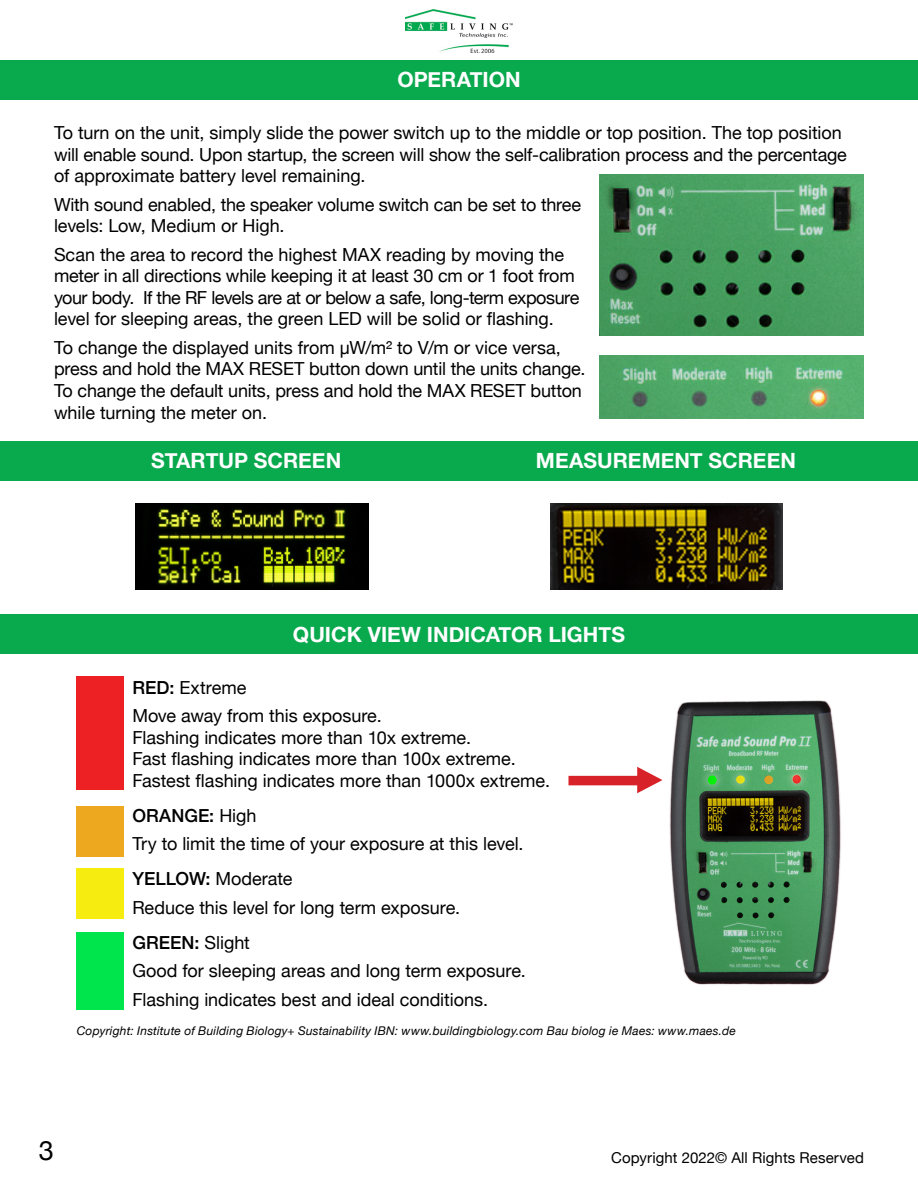
<style>
.page{position:relative;width:918px;height:1188px;background:#fff}
.page>*{position:absolute;margin:0;border:0;box-sizing:border-box;transform-origin:0 0}
.t1{font:27px "Helvetica Neue";color:#000}
.t2{font:700 21px "Helvetica Neue";color:#fff}
.t3{font:18px/21.6px "Helvetica Neue";letter-spacing:-.005em;color:#000}
.t4{font:500 18px "Helvetica Neue";letter-spacing:.005em;color:#000}
.t5{font:15px "Helvetica Neue";letter-spacing:.005em;color:#000}
.t6{font:italic 12px "Helvetica Neue";letter-spacing:.015em;color:#000}
.s1{font-weight:500}
.s2{font-weight:400}
</style>
<div class="page">
<img style="left:405px;top:10px;width:108px;height:42px">
<div style="left:0;top:60px;width:918px;height:40px;background:#09a94e"></div>
<img style="left:599px;top:174px;width:265px;height:162px">
<img style="left:599px;top:355px;width:265px;height:63px">
<div style="left:0;top:441px;width:918px;height:40px;background:#09a94e"></div>
<div style="left:0;top:614px;width:918px;height:40px;background:#09a94e"></div>
<img style="left:136px;top:503px;width:232px;height:87px">
<img style="left:550px;top:503px;width:233px;height:87px">
<div style="left:76px;top:676px;width:48px;height:114px;background:#ed2124"></div>
<div style="left:76px;top:806px;width:48px;height:51px;background:#eda820"></div>
<div style="left:76px;top:868px;width:48px;height:50px;background:#f7ec0f"></div>
<div style="left:76px;top:932px;width:48px;height:78px;background:#00e44c"></div>
<img style="left:637px;top:700px;width:204px;height:285px">
<div style="left:698px;top:766px;width:28px;height:28px;background:#fff;opacity:.75"></div>
<svg style="left:708px;top:775px;width:9px;height:10px"></svg>
<div style="left:727px;top:766px;width:27px;height:27px;background:#fff;opacity:.75"></div>
<svg style="left:736px;top:775px;width:9px;height:9px"></svg>
<svg style="left:764px;top:775px;width:9px;height:9px"></svg>
<div style="left:783px;top:766px;width:27px;height:27px;background:#fff;opacity:.75"></div>
<svg style="left:793px;top:775px;width:8px;height:9px"></svg>
<svg style="left:569px;top:767px;width:93px;height:26px"></svg>
<p class="t2" style="left:397px;top:63px;width:125px">OPERATION</p>
<p class="t3" style="left:54px;top:123px;width:794px">To turn on the unit, simply slide the power switch up to the middle or top position. The top position will enable sound. Upon startup, the screen will show the self-calibration process and the percentage of approximate battery level remaining.</p>
<p class="t3" style="left:54px;top:195px;width:529px">With sound enabled, the speaker volume switch can be set to three levels: Low, Medium or High.</p>
<p class="t3" style="left:54px;top:244px;width:527px">Scan the area to record the highest MAX reading by moving the meter in all directions while keeping it at least 30 cm or 1 foot from your body. If the RF levels are at or below a safe, long-term exposure level for sleeping areas, the green LED will be solid or flashing.</p>
<p class="t3" style="left:54px;top:338px;width:533px">To change the displayed units from μW/m² to V/m or vice versa, press and hold the MAX RESET button down until the units change.<br>To change the default units, press and hold the MAX RESET button while turning the meter on.</p>
<p class="t2" style="left:151px;top:444px;width:192px">STARTUP SCREEN</p>
<p class="t2" style="left:536px;top:444px;width:261px">MEASUREMENT SCREEN</p>
<p class="t2" style="left:293px;top:618px;width:333px">QUICK VIEW INDICATOR LIGHTS</p>
<p class="t3" style="left:132px;top:678px;width:116px"><span class="s1">RED:</span> Extreme</p>
<p class="t3" style="left:132px;top:706px;width:251px">Move away from this exposure.</p>
<p class="t3" style="left:132px;top:727px;width:340px">Flashing indicates more than 10x extreme.</p>
<p class="t3" style="left:132px;top:749px;width:385px">Fast flashing indicates more than 100x extreme.</p>
<p class="t3" style="left:132px;top:771px;width:419px">Fastest flashing indicates more than 1000x extreme.</p>
<p class="t4" style="left:132px;top:801px;width:126px">ORANGE: <span class="s2">High</span></p>
<p class="t3" style="left:132px;top:834px;width:393px">Try to limit the time of your exposure at this level.</p>
<p class="t3" style="left:132px;top:869px;width:162px"><span class="s1">YELLOW:</span> Moderate</p>
<p class="t3" style="left:132px;top:898px;width:329px">Reduce this level for long term exposure.</p>
<p class="t4" style="left:132px;top:928px;width:119px">GREEN: <span class="s2">Slight</span></p>
<p class="t3" style="left:132px;top:961px;width:395px">Good for sleeping areas and long term exposure.</p>
<p class="t3" style="left:132px;top:989px;width:357px">Flashing indicates best and ideal conditions.</p>
<p class="t6" style="left:77px;top:1022px;width:661px">Copyright: Institute of Building Biology+ Sustainability IBN: www.buildingbiology.com Bau biolog ie Maes: www.maes.de</p>
<h1 class="t1" style="left:39px;top:1131px;width:17px">3</h1>
<p class="t5" style="left:611px;top:1146px;width:254px">Copyright 2022© All Rights Reserved</p>
</div>
